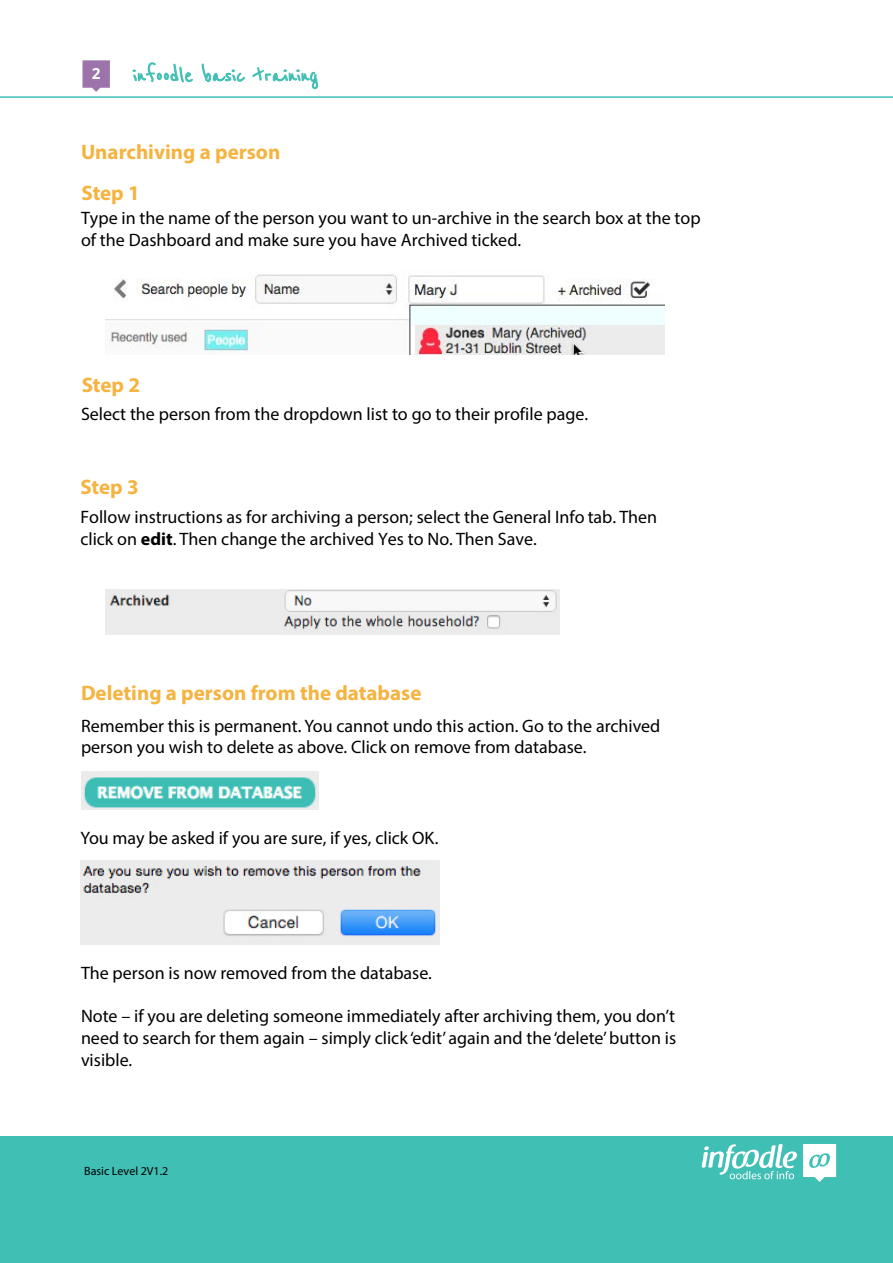
<style>
.page{position:relative;width:893px;height:1263px;background:#fff}
.page>*{position:absolute;margin:0;border:0;box-sizing:border-box;transform-origin:0 0}
.t1{font:25.2px "Reenie Beanie";color:#40bfb5}
.t2{font:700 21px/40.2px "Myriad Pro";color:#f5b340}
.t3{font:18px/21.6px "Myriad Pro";color:#000}
.t4{font:700 15.45px "Open Sans";color:#fff}
.t5{font:12px "Myriad Pro";color:#000}
.s1{font-weight:700}
</style>
<div class="page">
<div style="left:0;top:1136px;width:893px;height:127px;background:#40bfb5"></div>
<svg style="left:701px;top:1144px;width:96px;height:35px"></svg>
<svg style="left:803px;top:1144px;width:33px;height:38px"></svg>
<svg style="left:82px;top:60px;width:28px;height:32px"></svg>
<svg style="left:132px;top:62px;width:61px;height:21px"></svg>
<svg style="left:201px;top:63px;width:44px;height:20px"></svg>
<svg style="left:252px;top:67px;width:67px;height:23px"></svg>
<hr style="left:0;top:96px;width:893px;height:2px;background:#40bfb5">
<img style="left:105px;top:589px;width:454px;height:46px">
<img style="left:82px;top:771px;width:236px;height:38px">
<img style="left:81px;top:861px;width:359px;height:83px">
<img style="left:105px;top:274px;width:560px;height:80px">
<p class="t4" style="left:92px;top:63px;width:10px">2</p>
<h1 class="t1" style="left:133px;top:61px;width:186px">infoodle basic training</h1>
<p class="t2" style="left:81px;top:132px;width:201px">Unarchiving a person<br>Step 1</p>
<p class="t3" style="left:81px;top:207px;width:621px">Type in the name of the person you want to un-archive in the search box at the top of the Dashboard and make sure you have Archived ticked.</p>
<p class="t2" style="left:82px;top:364px;width:60px">Step 2</p>
<p class="t3" style="left:81px;top:403px;width:509px">Select the person from the dropdown list to go to their profile page.</p>
<p class="t2" style="left:80px;top:466px;width:60px">Step 3</p>
<p class="t3" style="left:80px;top:506px;width:578px">Follow instructions as for archiving a person; select the General Info tab. Then click on <span class="s1">edit</span>. Then change the archived Yes to No. Then Save.</p>
<p class="t2" style="left:81px;top:672px;width:342px">Deleting a person from the database</p>
<p class="t3" style="left:81px;top:714px;width:581px">Remember this is permanent. You cannot undo this action. Go to the archived person you wish to delete as above. Click on remove from database.</p>
<p class="t3" style="left:81px;top:827px;width:359px">You may be asked if you are sure, if yes, click OK.</p>
<p class="t3" style="left:81px;top:962px;width:352px">The person is now removed from the database.</p>
<p class="t3" style="left:81px;top:1005px;width:597px;text-align:justify">Note – if you are deleting someone immediately after archiving them, you don’t need to search for them again – simply click ‘edit’ again and the ‘delete’ button is visible.</p>
<p class="t5" style="left:84px;top:1163px;width:86px">Basic Level 2V1.2</p>
</div>
